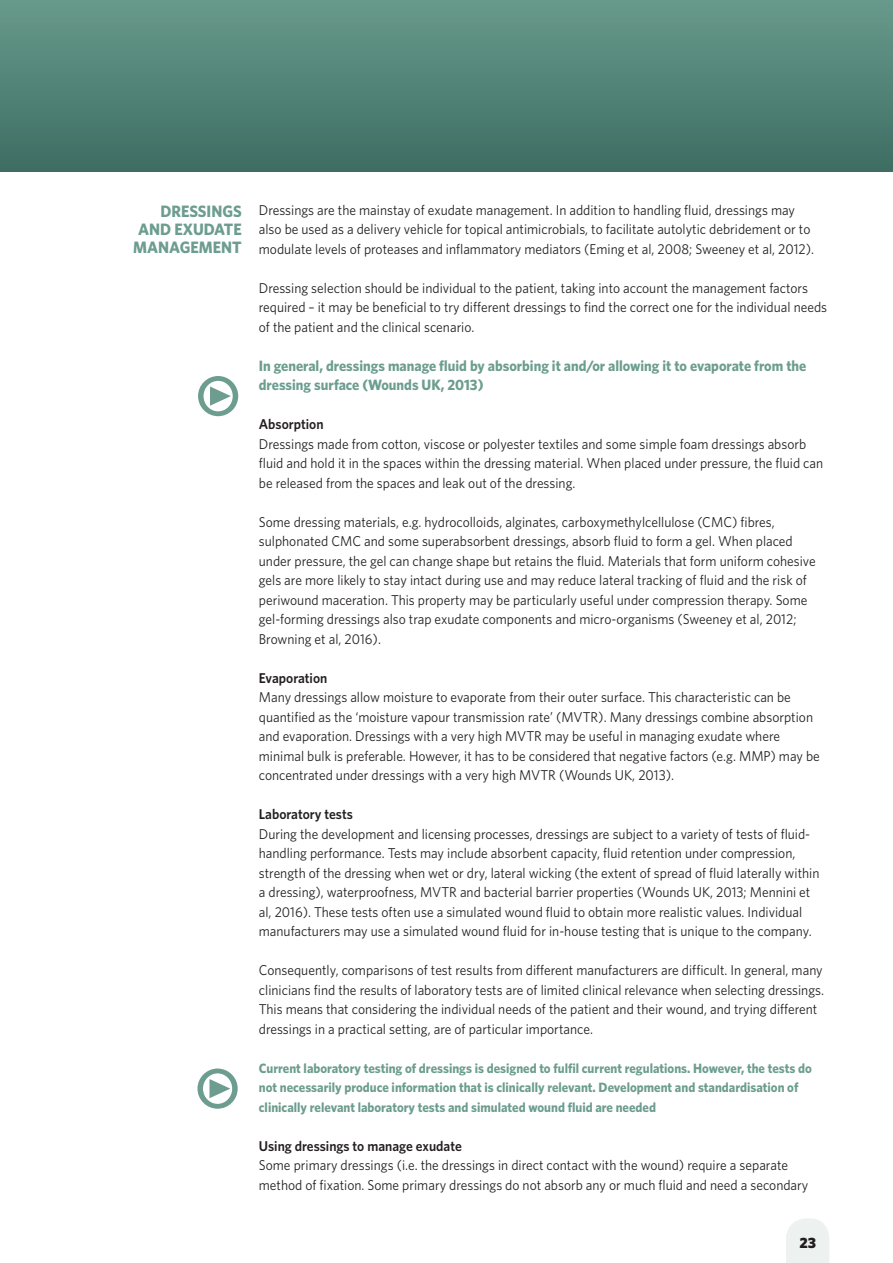
<style>
.page{position:relative;width:893px;height:1263px;background:#fff}
.page>*{position:absolute;margin:0;border:0;box-sizing:border-box;transform-origin:0 0}
.t1{font:54px "Meta Pro";color:#6c9d8f}
.t2{font:700 16.5px/18px "Whitney";color:#6c9d8f;text-align:justify;scale:.95 1}
.t3{font:700 15px/19.5px "Whitney";color:#6c9d8f;scale:.95 1}
.t4{font:900 15px "Whitney";color:#231f20}
.t5{font:14.25px/19.5px "Whitney";color:#231f20;scale:.95 1}
.t6{font:600 14.25px "Whitney";color:#231f20;scale:.95 1}
.t7{font:700 13.5px/19.5px "Whitney";color:#6c9d8f;scale:.95 1}
</style>
<div class="page">
<div style="left:0;top:0;width:893px;height:171px;background:linear-gradient(to bottom,#689a8c,#3e6e63)"></div>
<div style="left:786px;top:1234px;width:43px;height:29px;background:#edf2f0"></div>
<svg style="left:787px;top:1218px;width:42px;height:16px"></svg>
<p class="t2" style="left:133px;top:202px;width:116px;text-indent:27px">DRESSINGS AND EXUDATE MANAGEMENT</p>
<p class="t5" style="left:259px;top:199px;width:586px">Dressings are the mainstay of exudate management. In addition to handling fluid, dressings may also be used as a delivery vehicle for topical antimicrobials, to facilitate autolytic debridement or to modulate levels of proteases and inflammatory mediators (Eming et al, 2008; Sweeney et al, 2012).</p>
<p class="t5" style="left:259px;top:277px;width:600px">Dressing selection should be individual to the patient, taking into account the management factors required – it may be beneficial to try different dressings to find the correct one for the individual needs of the patient and the clinical scenario.</p>
<p class="t3" style="left:259px;top:355px;width:578px">In general, dressings manage fluid by absorbing it and/or allowing it to evaporate from the dressing surface (Wounds UK, 2013)</p>
<p class="t6" style="left:259px;top:415px;width:70px">Absorption</p>
<p class="t5" style="left:259px;top:433px;width:596px">Dressings made from cotton, viscose or polyester textiles and some simple foam dressings absorb fluid and hold it in the spaces within the dressing material. When placed under pressure, the fluid can be released from the spaces and leak out of the dressing.</p>
<p class="t5" style="left:259px;top:511px;width:588px">Some dressing materials, e.g. hydrocolloids, alginates, carboxymethylcellulose (CMC) fibres, sulphonated CMC and some superabsorbent dressings, absorb fluid to form a gel. When placed under pressure, the gel can change shape but retains the fluid. Materials that form uniform cohesive gels are more likely to stay intact during use and may reduce lateral tracking of fluid and the risk of periwound maceration. This property may be particularly useful under compression therapy. Some gel-forming dressings also trap exudate components and micro-organisms (Sweeney et al, 2012; Browning et al, 2016).</p>
<p class="t6" style="left:259px;top:669px;width:74px">Evaporation</p>
<p class="t5" style="left:259px;top:687px;width:592px">Many dressings allow moisture to evaporate from their outer surface. This characteristic can be quantified as the ‘moisture vapour transmission rate’ (MVTR). Many dressings combine absorption and evaporation. Dressings with a very high MVTR may be useful in managing exudate where minimal bulk is preferable. However, it has to be considered that negative factors (e.g. MMP) may be concentrated under dressings with a very high MVTR (Wounds UK, 2013).</p>
<p class="t6" style="left:259px;top:805px;width:101px">Laboratory tests</p>
<p class="t5" style="left:259px;top:823px;width:592px">During the development and licensing processes, dressings are subject to a variety of tests of fluid&shy;handling performance. Tests may include absorbent capacity, fluid retention under compression, strength of the dressing when wet or dry, lateral wicking (the extent of spread of fluid laterally within a dressing), waterproofness, MVTR and bacterial barrier properties (Wounds UK, 2013; Mennini et al, 2016). These tests often use a simulated wound fluid to obtain more realistic values. Individual manufacturers may use a simulated wound fluid for in-house testing that is unique to the company.</p>
<p class="t5" style="left:259px;top:960px;width:596px">Consequently, comparisons of test results from different manufacturers are difficult. In general, many clinicians find the results of laboratory tests are of limited clinical relevance when selecting dressings.<br>This means that considering the individual needs of the patient and their wound, and trying different dressings in a practical setting, are of particular importance.</p>
<p class="t7" style="left:259px;top:1058px;width:583px">Current laboratory testing of dressings is designed to fulfil current regulations. However, the tests do not necessarily produce information that is clinically relevant. Development and standardisation of clinically relevant laboratory tests and simulated wound fluid are needed</p>
<p class="t6" style="left:259px;top:1137px;width:215px">Using dressings to manage exudate</p>
<p class="t5" style="left:259px;top:1155px;width:580px">Some primary dressings (i.e. the dressings in direct contact with the wound) require a separate method of fixation. Some primary dressings do not absorb any or much fluid and need a secondary</p>
<h1 class="t1" style="left:196px;top:356px;width:47px">•</h1>
<h1 class="t1" style="left:195px;top:1048px;width:47px">•</h1>
<p class="t4" style="left:799px;top:1234px;width:18px">2 35</p>
</div>
